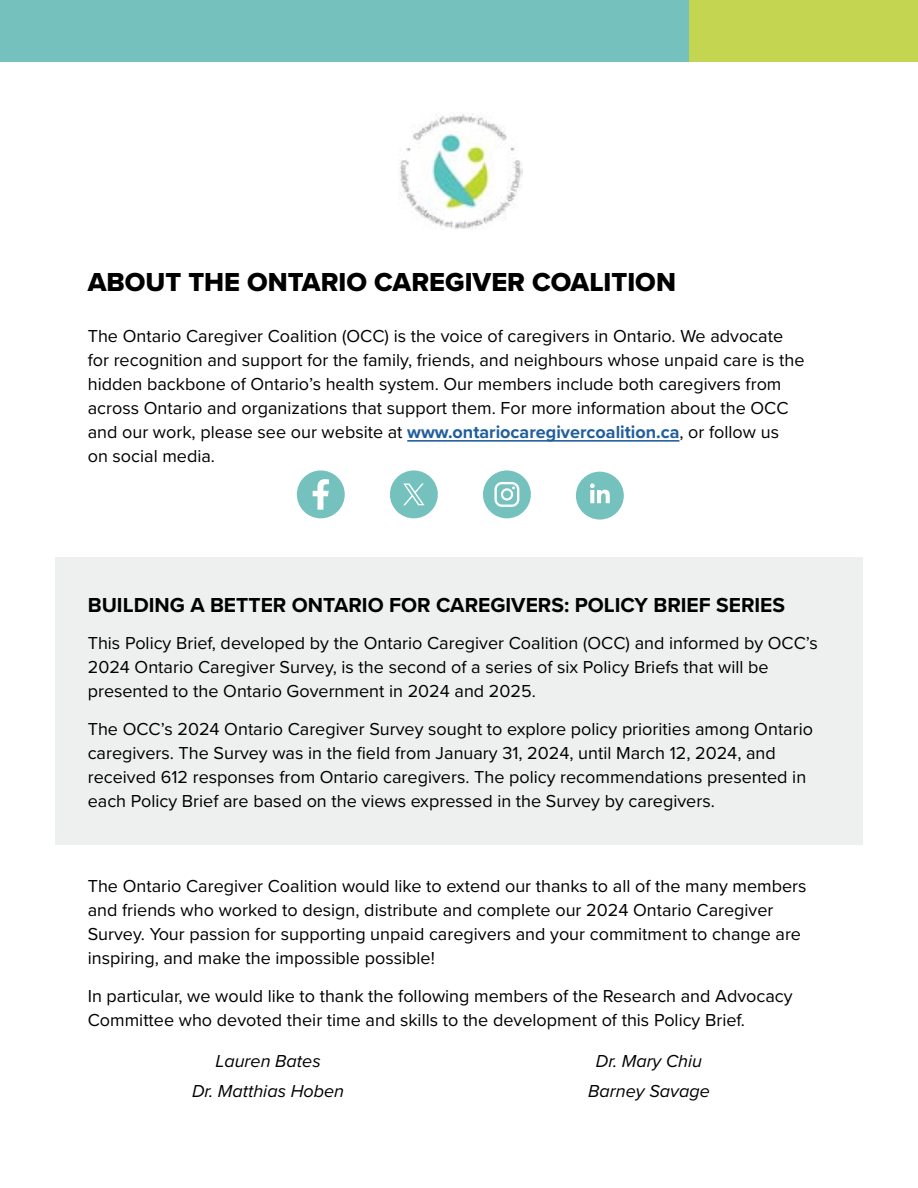
<style>
.page{position:relative;width:918px;height:1188px;background:#fff}
.page>*{position:absolute;margin:0;border:0;box-sizing:border-box;transform-origin:0 0}
.t1{font:27px "Proxima Nova Extrabld";color:#000}
.t2{font:700 21px "Proxima Nova";color:#000}
.t3{font:18px/24px "Proxima Nova";color:#000}
.t4{font:italic 18px/30.8px "Proxima Nova";color:#000;text-align:center}
.s1{font-weight:700;color:#215e9e}
</style>
<div class="page">
<div style="left:0;top:0;width:918px;height:62px;background:#75c1bd"></div>
<div style="left:689px;top:0;width:229px;height:62px;background:#c4d551"></div>
<div style="left:55px;top:557px;width:807px;height:288px;background:#eeefef"></div>
<hr style="left:407px;top:440px;width:272px;height:2px;background:#215e9e">
<img style="left:400px;top:114px;width:122px;height:115px">
<div style="left:576px;top:472px;width:48px;height:48px;background:#75c1bd;border-radius:50%"></div>
<svg style="left:590px;top:483px;width:20px;height:20px"></svg>
<div style="left:483px;top:470px;width:48px;height:48px;background:#75c1bd;border-radius:50%"></div>
<svg style="left:494px;top:482px;width:25px;height:25px"></svg>
<div style="left:297px;top:470px;width:48px;height:48px;background:#75c1bd;border-radius:50%"></div>
<svg style="left:313px;top:479px;width:16px;height:31px"></svg>
<div style="left:390px;top:470px;width:48px;height:48px;background:#75c1bd;border-radius:50%"></div>
<svg style="left:403px;top:483px;width:21px;height:22px"></svg>
<h1 class="t1" style="left:88px;top:262px;width:590px">ABOUT THE ONTARIO CAREGIVER COALITION</h1>
<p class="t3" style="left:88px;top:324px;width:718px">The Ontario Caregiver Coalition (OCC) is the voice of caregivers in Ontario. We advocate for recognition and support for the family, friends, and neighbours whose unpaid care is the hidden backbone of Ontario’s health system. Our members include both caregivers from across Ontario and organizations that support them. For more information about the OCC and our work, please see our website at <span class="s1">www.ontariocaregivercoalition.ca</span>, or follow us<br>on social media.</p>
<p class="t2" style="left:88px;top:589px;width:699px">BUILDING A BETTER ONTARIO FOR CAREGIVERS: POLICY BRIEF SERIES</p>
<p class="t3" style="left:88px;top:630px;width:732px">This Policy Brief, developed by the Ontario Caregiver Coalition (OCC) and informed by OCC’s<br>2024 Ontario Caregiver Survey, is the second of a series of six Policy Briefs that will be presented to the Ontario Government in 2024 and 2025.</p>
<p class="t3" style="left:88px;top:716px;width:727px">The OCC’s 2024 Ontario Caregiver Survey sought to explore policy priorities among Ontario caregivers. The Survey was in the field from January 31, 2024, until March 12, 2024, and received 612 responses from Ontario caregivers. The policy recommendations presented in each Policy Brief are based on the views expressed in the Survey by caregivers.</p>
<p class="t3" style="left:88px;top:873px;width:720px">The Ontario Caregiver Coalition would like to extend our thanks to all of the many members and friends who worked to design, distribute and complete our 2024 Ontario Caregiver Survey. Your passion for supporting unpaid caregivers and your commitment to change are inspiring, and make the impossible possible!</p>
<p class="t3" style="left:88px;top:983px;width:706px">In particular, we would like to thank the following members of the Research and Advocacy<br>Committee who devoted their time and skills to the development of this Policy Brief.</p>
<p class="t4" style="left:192px;top:1045px;width:154px">Lauren Bates<br>Dr. Matthias Hoben</p>
<p class="t4" style="left:588px;top:1045px;width:123px">Dr. Mary Chiu<br>Barney Savage</p>
</div>
